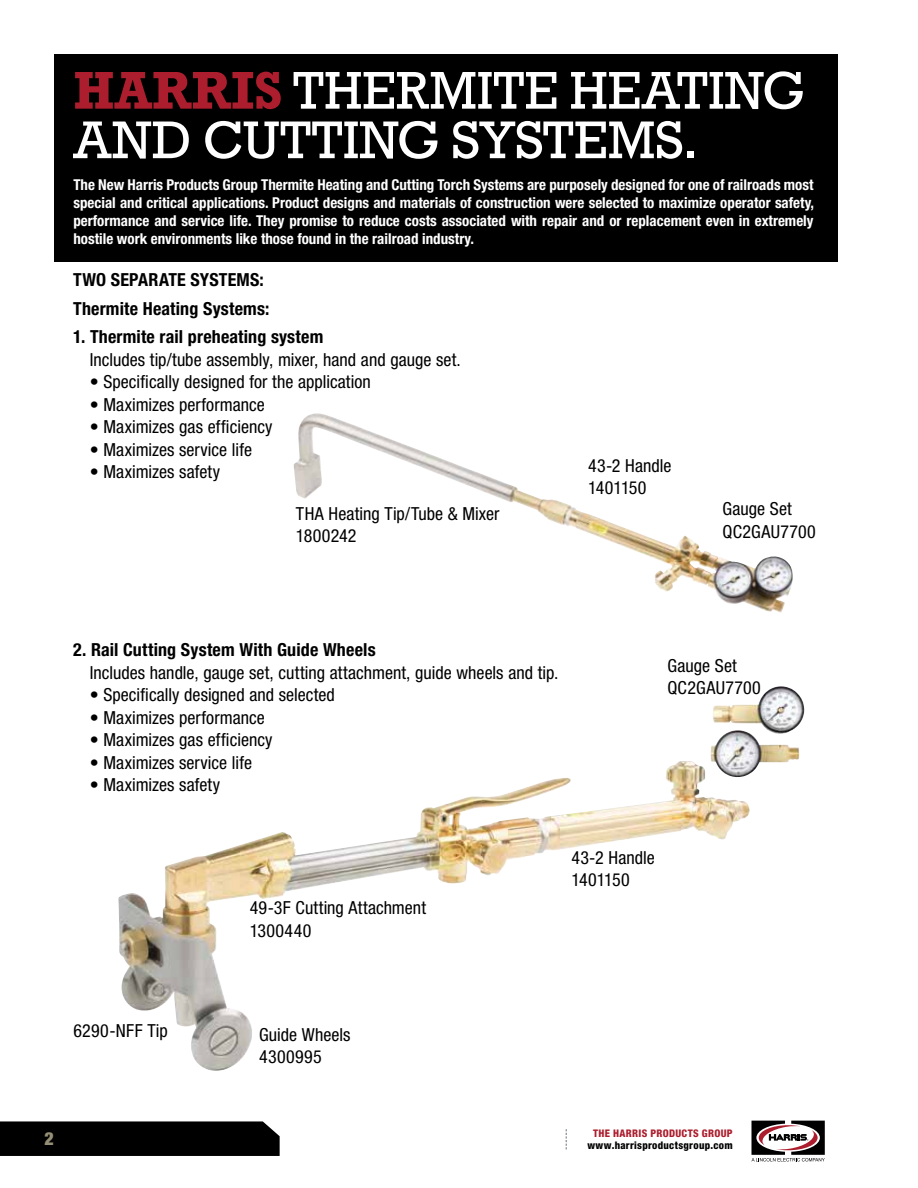
<style>
.page{position:relative;width:918px;height:1188px;background:#fff}
.page>*{position:absolute;margin:0;border:0;box-sizing:border-box;transform-origin:0 0}
.t1{font:54px/49.5px "Rockwell Std";color:#fff}
.t2{font:condensed 18px/22.5px "Helvetica Neue LT Std";letter-spacing:.005em;color:#000}
.t3{font:700 condensed 18px/28.5px "Helvetica Neue LT Std";letter-spacing:.01em;color:#000}
.t4{font:900 condensed 18px "Helvetica Neue LT Std";color:#958f76}
.t5{font:700 condensed 15px/18px "Helvetica Neue LT Std";color:#fff;text-align:justify}
.t6{font:800 condensed 10.5px "Helvetica Neue LT Std";letter-spacing:.025em;color:#000}
.t7{font:800 condensed 10.5px "Helvetica Neue LT Std";letter-spacing:.03em;color:#ac1e2d}
.s1{font-weight:700;color:#ac1e2d}
</style>
<div class="page">
<div style="left:0;top:1121px;width:280px;height:35px;background:#000"></div>
<svg style="left:752px;top:1121px;width:73px;height:40px"></svg>
<svg style="left:566px;top:1129px;width:1px;height:20px"></svg>
<img style="left:293px;top:413px;width:492px;height:200px">
<img style="left:118px;top:761px;width:568px;height:310px">
<div style="left:54px;top:54px;width:783px;height:208px;background:#000"></div>
<img style="left:711px;top:686px;width:94px;height:91px">
<h1 class="t1" style="left:73px;top:65px;width:733px"><span class="s1">HARRIS</span> THERMITE HEATING<br>AND CUTTING SYSTEMS.</h1>
<p class="t5" style="left:73px;top:175px;width:742px">The New Harris Products Group Thermite Heating and Cutting Torch Systems are purposely designed for one of railroads most special and critical applications. Product designs and materials of construction were selected to maximize operator safety, performance and service life. They promise to reduce costs associated with repair and or replacement even in extremely hostile work environments like those found in the railroad industry.</p>
<p class="t3" style="left:73px;top:266px;width:198px">TWO SEPARATE SYSTEMS:<br>Thermite Heating Systems:</p>
<p class="t3" style="left:73px;top:323px;width:252px">1. Thermite rail preheating system</p>
<p class="t2" style="left:90px;top:348px;width:373px">Includes tip/tube assembly, mixer, hand and gauge set.</p>
<p class="t2" style="left:90px;top:371px;width:283px">• Specifically designed for the application</p>
<p class="t2" style="left:90px;top:393px;width:177px">• Maximizes performance</p>
<p class="t2" style="left:90px;top:416px;width:184px">• Maximizes gas efficiency</p>
<p class="t2" style="left:90px;top:438px;width:164px">• Maximizes service life</p>
<p class="t2" style="left:90px;top:461px;width:132px">• Maximizes safety</p>
<p class="t2" style="left:588px;top:454px;width:85px">43-2 Handle<br>1401150</p>
<p class="t2" style="left:296px;top:502px;width:205px">THA Heating Tip/Tube &amp; Mixer<br>1800242</p>
<p class="t2" style="left:723px;top:497px;width:95px">Gauge Set<br>QC2GAU7700</p>
<p class="t3" style="left:73px;top:635px;width:304px">2. Rail Cutting System With Guide Wheels</p>
<p class="t2" style="left:90px;top:661px;width:470px">Includes handle, gauge set, cutting attachment, guide wheels and tip.</p>
<p class="t2" style="left:90px;top:683px;width:247px">• Specifically designed and selected</p>
<p class="t2" style="left:90px;top:706px;width:177px">• Maximizes performance</p>
<p class="t2" style="left:90px;top:728px;width:184px">• Maximizes gas efficiency</p>
<p class="t2" style="left:90px;top:751px;width:164px">• Maximizes service life</p>
<p class="t2" style="left:90px;top:773px;width:132px">• Maximizes safety</p>
<p class="t2" style="left:667px;top:654px;width:95px">Gauge Set<br>QC2GAU7700</p>
<p class="t2" style="left:250px;top:897px;width:178px">49-3F Cutting Attachment<br>1300440</p>
<p class="t2" style="left:571px;top:846px;width:85px">43-2 Handle<br>1401150</p>
<p class="t2" style="left:73px;top:1020px;width:96px">6290-NFF Tip</p>
<p class="t2" style="left:259px;top:1023px;width:93px">Guide Wheels<br>4300995</p>
<p class="t4" style="left:45px;top:1128px;width:11px">2</p>
<p class="t7" style="left:593px;top:1126px;width:141px">THE HARRIS PRODUCTS GROUP</p>
<p class="t6" style="left:587px;top:1139px;width:147px">www.harrisproductsgroup.com</p>
</div>
